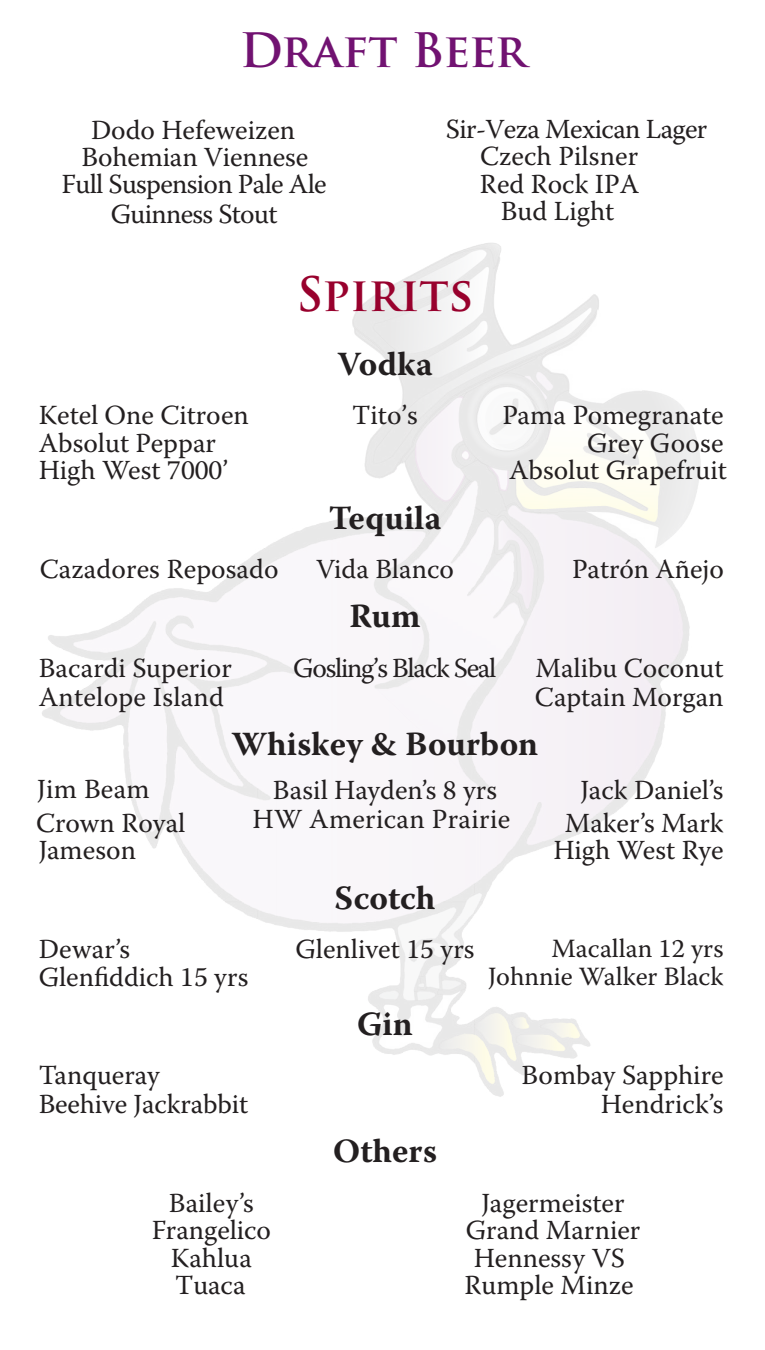
<style>
.page{position:relative;width:765px;height:1350px;background:#fff}
.page>*{position:absolute;margin:0;border:0;box-sizing:border-box;transform-origin:0 0}
.t1{font:700 46.25px "Trajan Pro";letter-spacing:-.02em;color:#711271}
.t2{font:700 46.25px "Trajan Pro";color:#98012d}
.t3{font:700 33.75px "Warnock Pro";color:#231f20}
.t4{font:27.5px/27.5px "Warnock Pro";color:#231f20;text-align:center}
.t5{font:27.5px/27.5px "Warnock Pro";letter-spacing:-.025em;color:#231f20}
.t6{font:27.5px "Warnock Pro";letter-spacing:-.045em;color:#231f20}
.t7{font:26.25px/27.5px "Warnock Pro";color:#231f20;text-align:right}
</style>
<div class="page">
<img style="left:42px;top:243px;width:659px;height:854px">
<h1 class="t1" style="left:240px;top:22px;width:288px">Draft Beer</h1>
<p class="t4" style="left:62px;top:116px;width:267px">Dodo Hefeweizen<br>Bohemian Viennese<br>Full Suspension Pale Ale</p>
<p class="t5" style="left:111px;top:200px;width:168px">Guinness Stout</p>
<p class="t5" style="left:480px;top:115px;width:229px;text-indent:-34px">Sir-Veza Mexican Lager<br>Czech Pilsner</p>
<p class="t4" style="left:480px;top:170px;width:161px">Red Rock IPA<br>Bud Light</p>
<h1 class="t2" style="left:296px;top:265px;width:179px">Spirits</h1>
<p class="t3" style="left:337px;top:343px;width:97px">Vodka</p>
<p class="t4" style="left:39px;top:401px;width:212px;text-align:left">Ketel One Citroen<br>Absolut Peppar<br>High West 7000’</p>
<p class="t4" style="left:352px;top:401px;width:67px">Tito’s</p>
<p class="t4" style="left:502px;top:401px;width:226px;text-align:right">Pama Pomegranate<br>Grey Goose<br>Absolut Grapefruit</p>
<p class="t4" style="left:40px;top:554px;width:240px">Cazadores Reposado</p>
<p class="t4" style="left:39px;top:653px;width:195px;line-height:28.5px;text-align:left">Bacardi Superior<br>Antelope Island</p>
<p class="t3" style="left:329px;top:497px;width:114px">Tequila</p>
<p class="t4" style="left:316px;top:555px;width:139px">Vida Blanco</p>
<p class="t4" style="left:572px;top:555px;width:153px">Patrón Añejo</p>
<p class="t3" style="left:349px;top:596px;width:73px">Rum</p>
<p class="t6" style="left:293px;top:651px;width:205px">Gosling’s Black Seal</p>
<p class="t4" style="left:535px;top:654px;width:190px">Malibu Coconut</p>
<p class="t4" style="left:535px;top:682px;width:190px">Captain Morgan</p>
<p class="t4" style="left:36px;top:771px;width:151px;line-height:34.2px;text-align:left">Jim Beam<br>Crown Royal</p>
<p class="t4" style="left:39px;top:836px;width:99px">Jameson</p>
<p class="t3" style="left:232px;top:723px;width:308px">Whiskey &amp; Bourbon</p>
<p class="t4" style="left:273px;top:776px;width:226px">Basil Hayden’s 8 yrs</p>
<p class="t4" style="left:565px;top:774px;width:160px;line-height:32.5px">Jack Daniel’s<br>Maker’s Mark</p>
<p class="t4" style="left:553px;top:836px;width:172px">High West Rye</p>
<p class="t3" style="left:334px;top:877px;width:103px">Scotch</p>
<p class="t4" style="left:252px;top:805px;width:259px">HW American Prairie</p>
<p class="t4" style="left:39px;top:935px;width:211px;text-align:left">Dewar’s<br>Glenfiddich 15 yrs</p>
<p class="t4" style="left:295px;top:935px;width:181px">Glenlivet 15 yrs</p>
<p class="t7" style="left:488px;top:934px;width:237px">Macallan 12 yrs<br>Johnnie Walker Black</p>
<p class="t3" style="left:357px;top:1003px;width:57px">Gin</p>
<p class="t4" style="left:39px;top:1061px;width:123px">Tanqueray</p>
<p class="t4" style="left:522px;top:1061px;width:204px">Bombay Sapphire</p>
<p class="t4" style="left:39px;top:1090px;width:211px">Beehive Jackrabbit</p>
<p class="t4" style="left:601px;top:1090px;width:124px">Hendrick’s</p>
<p class="t3" style="left:333px;top:1131px;width:105px">Others</p>
<p class="t4" style="left:152px;top:1189px;width:121px">Bailey’s<br>Frangelico<br>Kahlua</p>
<p class="t4" style="left:466px;top:1189px;width:176px">Jagermeister<br>Grand Marnier<br>Hennessy VS</p>
<p class="t4" style="left:175px;top:1271px;width:72px">Tuaca</p>
<p class="t4" style="left:465px;top:1271px;width:171px">Rumple Minze</p>
</div>
